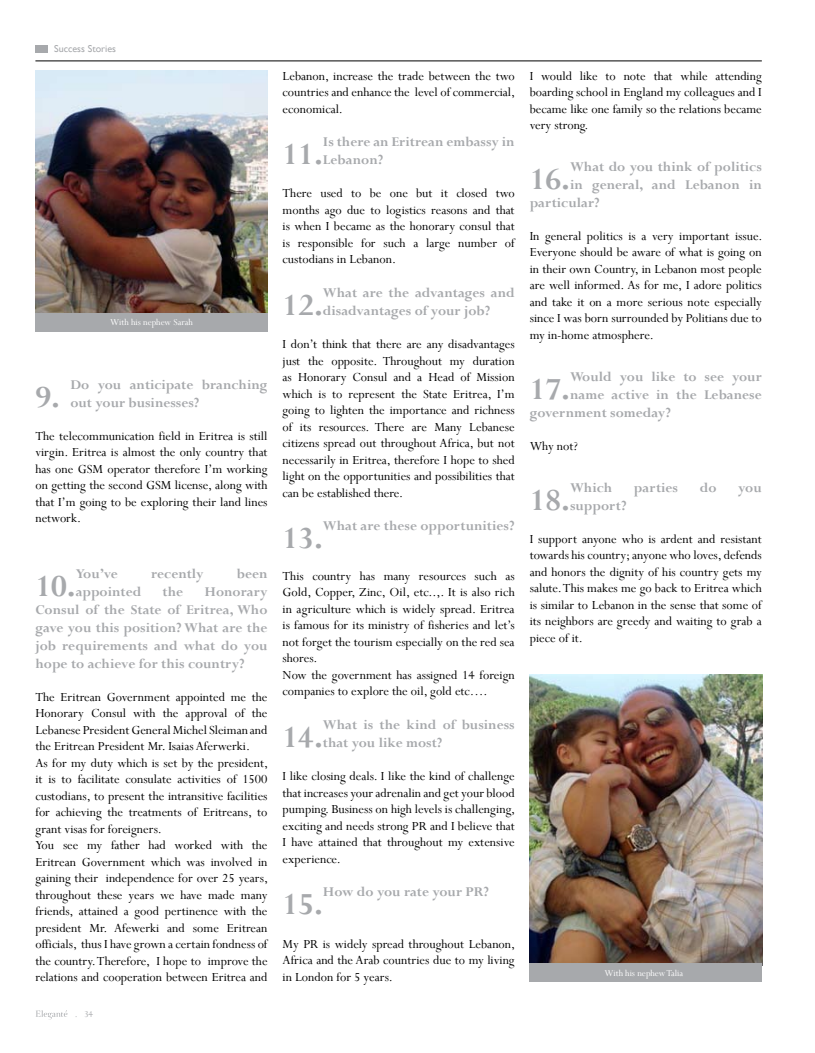
<style>
.page{position:relative;width:815px;height:1053px;background:#fff}
.page>*{position:absolute;margin:0;border:0;box-sizing:border-box;transform-origin:0 0}
.t1{font:700 34.38px "Perpetua";color:#a7a9ac}
.t2{font:700 15px/18px "Perpetua";color:#a7a9ac}
.t3{font:13.75px/16.5px "Perpetua";color:#000;text-align:justify}
.t4{font:10px "Perpetua";color:#fff}
.t5{font:10px "Gill Sans";color:#a7a9ac}
.t6{font:10px "Perpetua";color:#a7a9ac}
</style>
<div class="page">
<div style="left:35px;top:45px;width:13px;height:7px;background:#a7a9ac"></div>
<hr style="left:35px;top:61px;width:727px;height:1px;background:#000">
<svg style="left:36px;top:1010px;width:31px;height:9px"></svg>
<img style="left:530px;top:674px;width:232px;height:289px">
<img style="left:35px;top:71px;width:233px;height:241px">
<div style="left:35px;top:312px;width:233px;height:19px;background:#a7a9ac"></div>
<div style="left:530px;top:963px;width:232px;height:18px;background:#a7a9ac"></div>
<p class="t5" style="left:54px;top:43px;width:63px">Success Stories</p>
<p class="t4" style="left:110px;top:316px;width:84px">With his nephew Sarah</p>
<h1 class="t1" style="left:35px;top:375px;width:26px">9.</h1>
<p class="t2" style="left:70px;top:375px;width:199px">Do you anticipate branching out your businesses?</p>
<p class="t3" style="left:35px;top:427px;width:234px">The telecommunication field in Eritrea is still virgin. Eritrea is almost the only country that has one GSM operator therefore I’m working on getting the second GSM license, along with that I’m going to be exploring their land lines network.</p>
<p class="t2" style="left:76px;top:564px;width:44px">You’ve</p>
<p class="t2" style="left:151px;top:564px;width:54px">recently</p>
<p class="t2" style="left:237px;top:564px;width:32px">been</p>
<p class="t2" style="left:76px;top:582px;width:67px">appointed</p>
<p class="t2" style="left:163px;top:582px;width:22px">the</p>
<h1 class="t1" style="left:35px;top:564px;width:42px">10.</h1>
<p class="t2" style="left:35px;top:582px;width:234px;text-align:justify;text-indent:169px">Honorary Consul of the State of Eritrea, Who gave you this position? What are the job requirements and what do you hope to achieve for this country?</p>
<p class="t3" style="left:35px;top:688px;width:234px;text-align:left">The Eritrean Government appointed me the Honorary Consul with the approval of the Lebanese President General Michel Sleiman and the Eritrean President Mr. Isaias Aferwerki.<br>As for my duty which is set by the president, it is to facilitate consulate activities of 1500 custodians, to present the intransitive facilities for achieving the treatments of Eritreans, to grant visas for foreigners.<br>You see my father had worked with the Eritrean Government which was involved in gaining their independence for over 25 years, throughout these years we have made many friends, attained a good pertinence with the president Mr. Afewerki and some Eritrean officials, thus I have grown a certain fondness of the country. Therefore, I hope to improve the relations and cooperation between Eritrea and</p>
<p class="t6" style="left:75px;top:1007px;width:20px">. 34</p>
<p class="t3" style="left:283px;top:67px;width:234px">Lebanon, increase the trade between the two countries and enhance the level of commercial, economical.</p>
<p class="t3" style="left:530px;top:67px;width:234px">I would like to note that while attending boarding school in England my colleagues and I became like one family so the relations became very strong.</p>
<h1 class="t1" style="left:283px;top:133px;width:42px">11.</h1>
<p class="t2" style="left:323px;top:133px;width:193px">Is there an Eritrean embassy in<br>Lebanon?</p>
<p class="t3" style="left:283px;top:185px;width:234px">There used to be one but it closed two months ago due to logistics reasons and that is when I became as the honorary consul that is responsible for such a large number of custodians in Lebanon.</p>
<h1 class="t1" style="left:283px;top:283px;width:42px">12.</h1>
<p class="t2" style="left:323px;top:283px;width:193px">What are the advantages and disadvantages of your job?</p>
<p class="t3" style="left:283px;top:335px;width:234px">I don’t think that there are any disadvantages just the opposite. Throughout my duration as Honorary Consul and a Head of Mission which is to represent the State Eritrea, I’m going to lighten the importance and richness of its resources. There are Many Lebanese citizens spread out throughout Africa, but not necessarily in Eritrea, therefore I hope to shed light on the opportunities and possibilities that can be established there.</p>
<h1 class="t1" style="left:283px;top:517px;width:42px">13.</h1>
<p class="t2" style="left:323px;top:516px;width:193px">What are these opportunities?</p>
<p class="t3" style="left:283px;top:567px;width:234px;text-align:left">This country has many resources such as Gold, Copper, Zinc, Oil, etc..,. It is also rich in agriculture which is widely spread. Eritrea is famous for its ministry of fisheries and let’s not forget the tourism especially on the red sea shores.<br>Now the government has assigned 14 foreign companies to explore the oil, gold etc….</p>
<h1 class="t1" style="left:283px;top:715px;width:42px">14.</h1>
<p class="t2" style="left:323px;top:715px;width:193px">What is the kind of business that you like most?</p>
<p class="t3" style="left:283px;top:767px;width:234px">I like closing deals. I like the kind of challenge that increases your adrenalin and get your blood pumping. Business on high levels is challenging, exciting and needs strong PR and I believe that I have attained that throughout my extensive experience.</p>
<h1 class="t1" style="left:283px;top:882px;width:42px">15.</h1>
<p class="t2" style="left:323px;top:882px;width:168px">How do you rate your PR?</p>
<p class="t3" style="left:283px;top:934px;width:234px">My PR is widely spread throughout Lebanon, Africa and the Arab countries due to my living in London for 5 years.</p>
<h1 class="t1" style="left:530px;top:157px;width:42px">16.</h1>
<p class="t2" style="left:570px;top:157px;width:193px">What do you think of politics</p>
<p class="t2" style="left:570px;top:175px;width:193px">in general, and Lebanon in</p>
<p class="t2" style="left:530px;top:193px;width:71px">particular?</p>
<p class="t3" style="left:530px;top:227px;width:234px">In general politics is a very important issue.<br>Everyone should be aware of what is going on in their own Country, in Lebanon most people are well informed. As for me, I adore politics and take it on a more serious note especially since I was born surrounded by Politians due to my in-home atmosphere.</p>
<h1 class="t1" style="left:530px;top:367px;width:42px">17.</h1>
<p class="t2" style="left:570px;top:367px;width:193px">Would you like to see your</p>
<p class="t2" style="left:570px;top:385px;width:193px">name active in the Lebanese</p>
<p class="t2" style="left:530px;top:403px;width:143px">government someday?</p>
<p class="t3" style="left:530px;top:437px;width:50px">Why not?</p>
<h1 class="t1" style="left:530px;top:478px;width:42px">18.</h1>
<p class="t2" style="left:570px;top:478px;width:44px">Which</p>
<p class="t2" style="left:634px;top:478px;width:46px">parties</p>
<p class="t2" style="left:700px;top:478px;width:18px">do</p>
<p class="t2" style="left:738px;top:478px;width:25px">you</p>
<p class="t2" style="left:570px;top:496px;width:58px">support?</p>
<p class="t3" style="left:530px;top:530px;width:234px">I support anyone who is ardent and resistant towards his country; anyone who loves, defends and honors the dignity of his country gets my salute. This makes me go back to Eritrea which is similar to Lebanon in the sense that some of its neighbors are greedy and waiting to grab a piece of it.</p>
<p class="t4" style="left:604px;top:966px;width:80px">With his nephew Talia</p>
</div>
